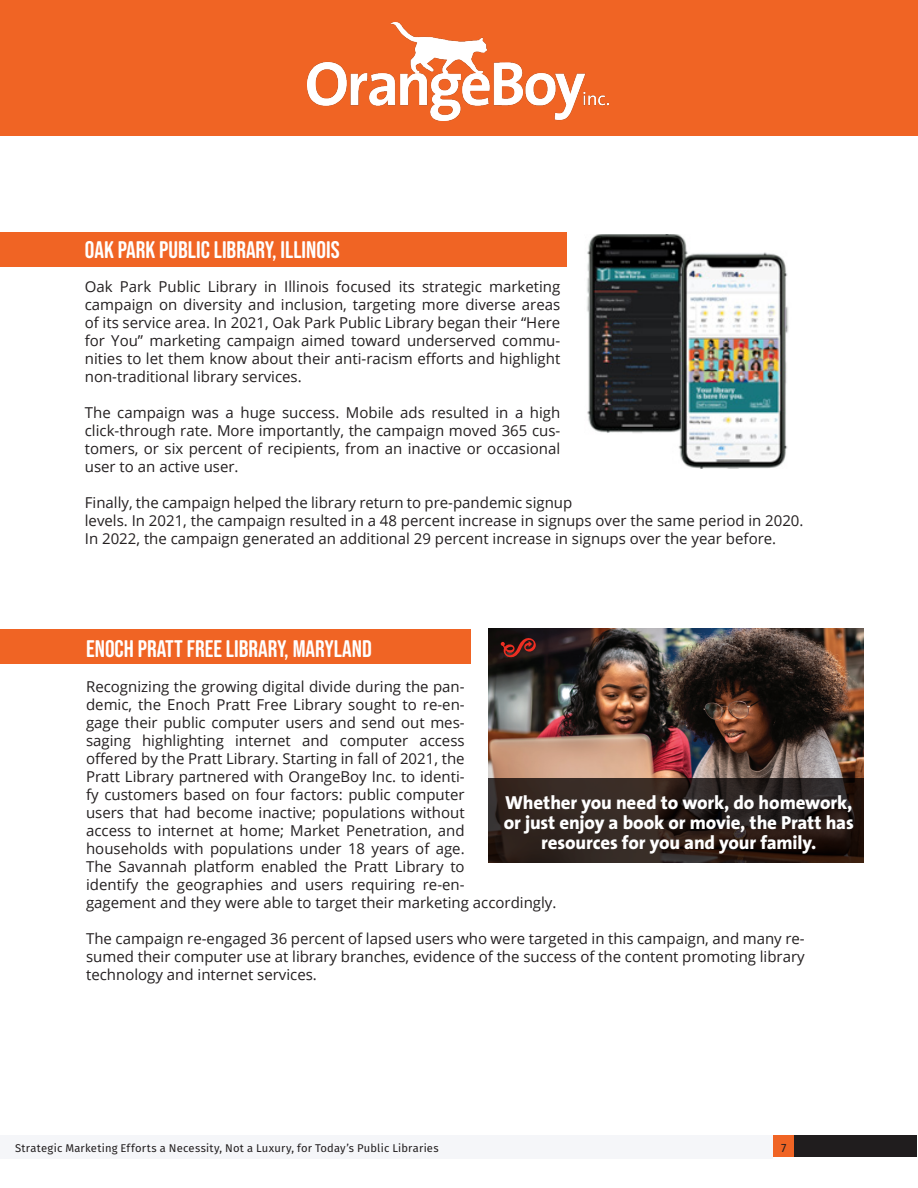
<style>
.page{position:relative;width:918px;height:1188px;background:#fff}
.page>*{position:absolute;margin:0;border:0;box-sizing:border-box;transform-origin:0 0}
.t1{font:24px "Bebas Neue Semi Rounded";color:#fff}
.t2{font:800 18.9px/20.2px "The Sans";letter-spacing:-.01em;color:#fff;text-align:center}
.t3{font:15px/18px "Open Sans";color:#231f20;text-align:justify}
.t4{font:12px "Fira Sans";color:#231f20}
.t5{font:11.25px "Fira Sans";letter-spacing:.02em;color:#231f20}
</style>
<div class="page">
<div style="left:773px;top:1136px;width:21px;height:21px;background:#f06424"></div>
<div style="left:0;top:1135px;width:773px;height:24px;background:#f5f6f9"></div>
<div style="left:794px;top:1136px;width:122px;height:21px;background:#201d1e"></div>
<div style="left:0;top:629px;width:471px;height:35px;background:#f06424"></div>
<img style="left:489px;top:629px;width:375px;height:149px">
<svg style="left:489px;top:778px;width:375px;height:85px;background:#2c201c"></svg>
<svg style="left:501px;top:637px;width:35px;height:21px"></svg>
<img style="left:587px;top:234px;width:202px;height:235px">
<div style="left:0;top:232px;width:567px;height:35px;background:#f06424"></div>
<div style="left:0;top:0;width:918px;height:136px;background:#f06424"></div>
<img style="left:308px;top:23px;width:300px;height:97px">
<p class="t1" style="left:85px;top:236px;width:256px">OAK PARK PUBLIC LIBRARY, ILLINOIS</p>
<p class="t3" style="left:85px;top:277px;width:477px">Oak Park Public Library in Illinois focused its strategic marketing campaign on diversity and inclusion, targeting more diverse areas of its service area. In 2021, Oak Park Public Library began their “Here for You” marketing campaign aimed toward underserved commu&shy;nities to let them know about their anti-racism efforts and highlight non-traditional library services.</p>
<p class="t3" style="left:85px;top:403px;width:477px">The campaign was a huge success. Mobile ads resulted in a high click-through rate. More importantly, the campaign moved 365 cus&shy;tomers, or six percent of recipients, from an inactive or occasional user to an active user.</p>
<p class="t3" style="left:85px;top:493px;width:720px;text-align:left">Finally, the campaign helped the library return to pre-pandemic signup<br>levels. In 2021, the campaign resulted in a 48 percent increase in signups over the same period in 2020.<br>In 2022, the campaign generated an additional 29 percent increase in signups over the year before.</p>
<p class="t1" style="left:86px;top:635px;width:287px">ENOCH PRATT FREE LIBRARY, MARYLAND</p>
<p class="t3" style="left:86px;top:678px;width:472px;text-align:left">Recognizing the growing digital divide during the pan-<br>demic, the Enoch Pratt Free Library sought to re-en-<br>gage their public computer users and send out mes-<br>saging highlighting internet and computer access<br>offered by the Pratt Library. Starting in fall of 2021, the<br>Pratt Library partnered with OrangeBoy Inc. to identi-<br>fy customers based on four factors: public computer<br>users that had become inactive; populations without<br>access to internet at home; Market Penetration, and<br>households with populations under 18 years of age.<br>The Savannah platform enabled the Pratt Library to<br>identify the geographies and users requiring re-en-<br>gagement and they were able to target their marketing accordingly.</p>
<p class="t3" style="left:86px;top:930px;width:720px">The campaign re-engaged 36 percent of lapsed users who were targeted in this campaign, and many re&shy;sumed their computer use at library branches, evidence of the success of the content promoting library technology and internet services.</p>
<p class="t2" style="left:504px;top:792px;width:351px">Whether you need to work, do homework, or just enjoy a book or movie, the Pratt has resources for you and your family.</p>
<p class="t5" style="left:15px;top:1140px;width:425px">Strategic Marketing Efforts a Necessity, Not a Luxury, for Today’s Public Libraries</p>
<p class="t4" style="left:781px;top:1139px;width:7px">7</p>
</div>
